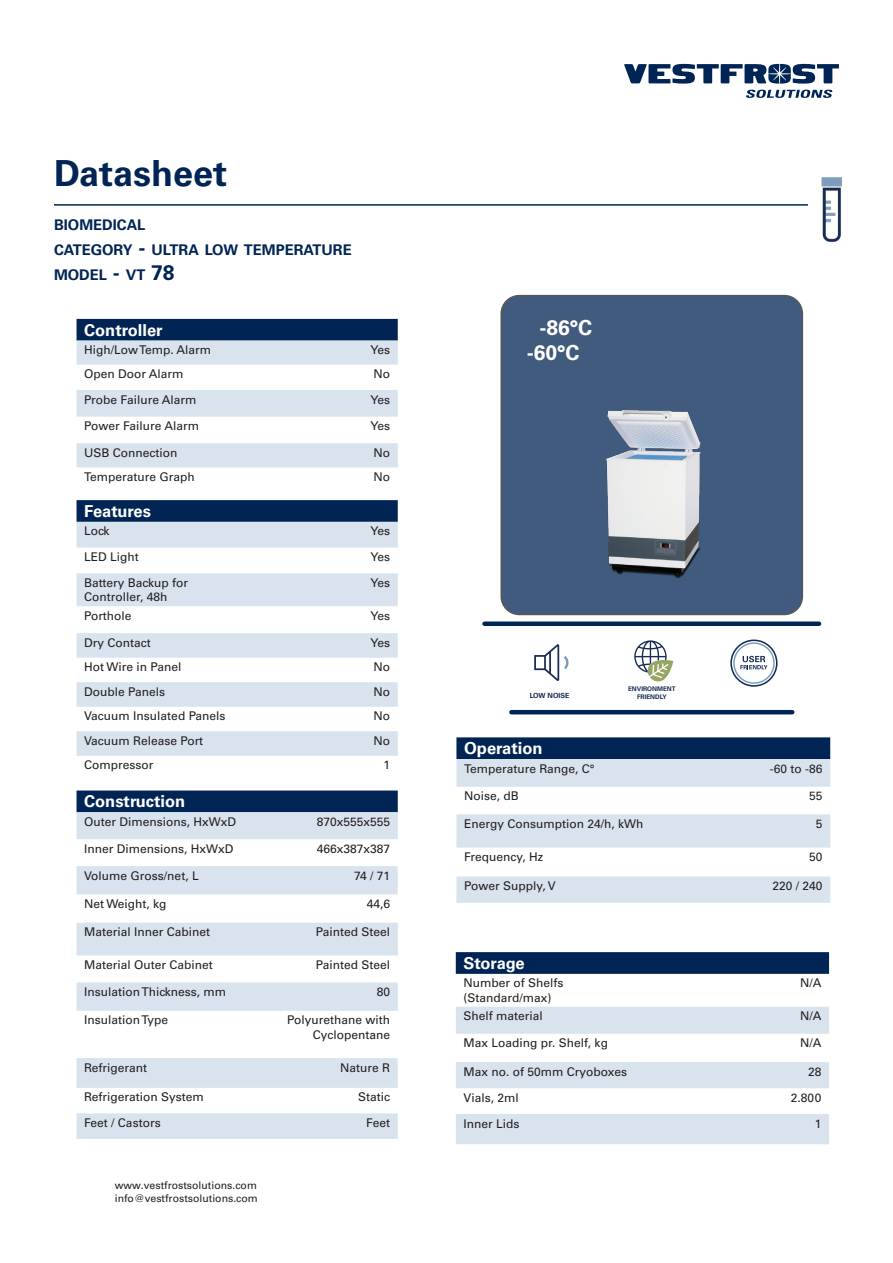
<style>
.page{position:relative;width:893px;height:1263px;background:#fff}
.page>*{position:absolute;margin:0;border:0;box-sizing:border-box;transform-origin:0 0}
.Bold{font:700 36px "Univers LT Std";color:#002554}
.Bold-2{font:700 21px "Univers LT Std";color:#fff}
.Bold-3{font:700 16.5px "Univers LT Std";color:#fff}
.Bold-4{font:700 14.7px "Univers LT Std";color:#002554}
.Roman{font:12px/14.4px "Univers LT Std";color:#231f20}
.Roman-2{font:10.5px "Univers LT Std";color:#231f20}
.t1{font:700 7.05px "Univers LT Std";color:#172c54}
.t2{font:700 6.3px/7.5px "Univers LT Std";color:#172c54;text-align:center}
.s1{font-size:21px}
</style>
<div class="page">
<img style="left:821px;top:177px;width:21px;height:65px">
<svg style="left:624px;top:64px;width:215px;height:20px"></svg>
<svg style="left:746px;top:90px;width:87px;height:8px"></svg>
<svg style="left:564px;top:656px;width:6px;height:13px"></svg>
<svg style="left:534px;top:644px;width:25px;height:37px"></svg>
<svg style="left:634px;top:640px;width:39px;height:42px"></svg>
<div style="left:733px;top:642px;width:42px;height:42px;border:1px solid #7c9bbb;border-radius:50%"></div>
<svg style="left:740px;top:656px;width:27px;height:13px"></svg>
<div style="left:730px;top:639px;width:47px;height:48px;border:2px solid #152d54;border-radius:50%"></div>
<div style="left:485px;top:621px;width:334px;height:5px;background:#002554"></div>
<hr style="left:511px;top:710px;width:281px;height:4px;background:#002554">
<hr style="left:54px;top:204px;width:754px;height:2px;background:#002554">
<div style="left:501px;top:296px;width:301px;height:318px;background:#405b7e;border-radius:18px"></div>
<div style="left:500px;top:295px;width:303px;height:320px;border:2px solid #231f20;border-radius:18px"></div>
<img style="left:607px;top:410px;width:93px;height:169px">
<svg style="left:77px;top:319px;width:321px;height:148px"></svg>
<svg style="left:77px;top:500px;width:321px;height:22px;background:#042856"></svg>
<svg style="left:77px;top:522px;width:321px;height:234px;fill:#d9e3ed"></svg>
<div style="left:77px;top:790px;width:321px;height:22px;background:#002554"></div>
<svg style="left:77px;top:812px;width:321px;height:327px;fill:#d9e3ed"></svg>
<div style="left:456px;top:737px;width:374px;height:22px;background:#002554"></div>
<svg style="left:456px;top:759px;width:374px;height:144px;fill:#d9e3ed"></svg>
<svg style="left:456px;top:952px;width:373px;height:22px;background:#032756"></svg>
<svg style="left:456px;top:1007px;width:373px;height:137px;fill:#d9e3ed"></svg>
<p class="Bold" style="left:54px;top:152px;width:175px">Datasheet</p>
<p class="Bold-4" style="left:54px;top:216px;width:93px">BIOMEDICAL</p>
<p class="Bold-4" style="left:54px;top:241px;width:299px">CATEGORY <span class="s1">-</span> ULTRA LOW TEMPERATURE</p>
<p class="Bold-4" style="left:54px;top:267px;width:122px">MODEL <span class="s1">-</span> VT <span class="s1">78</span></p>
<p class="Bold-3" style="left:84px;top:320px;width:80px">Controller</p>
<p class="Roman" style="left:84px;top:343px;width:129px">High/Low Temp. Alarm</p>
<p class="Roman" style="left:371px;top:343px;width:21px">Yes</p>
<p class="Roman" style="left:84px;top:367px;width:101px">Open Door Alarm</p>
<p class="Roman" style="left:373px;top:367px;width:18px">No</p>
<p class="Roman" style="left:84px;top:392px;width:114px">Probe Failure Alarm</p>
<p class="Roman" style="left:371px;top:392px;width:21px">Yes</p>
<p class="Roman" style="left:84px;top:419px;width:116px">Power Failure Alarm</p>
<p class="Roman" style="left:371px;top:419px;width:21px">Yes</p>
<p class="Roman" style="left:84px;top:445px;width:95px">USB Connection</p>
<p class="Roman" style="left:373px;top:445px;width:18px">No</p>
<p class="Roman" style="left:84px;top:470px;width:112px">Temperature Graph</p>
<p class="Roman" style="left:373px;top:470px;width:18px">No</p>
<p class="Bold-3" style="left:84px;top:501px;width:68px">Features</p>
<p class="Roman" style="left:84px;top:524px;width:27px">Lock</p>
<p class="Roman" style="left:371px;top:524px;width:21px">Yes</p>
<p class="Roman" style="left:84px;top:550px;width:56px">LED Light</p>
<p class="Roman" style="left:371px;top:550px;width:21px">Yes</p>
<p class="Roman" style="left:84px;top:575px;width:105px">Battery Backup for<br>Controller, 48h</p>
<p class="Roman" style="left:371px;top:575px;width:21px">Yes</p>
<p class="Roman" style="left:84px;top:608px;width:49px">Porthole</p>
<p class="Roman" style="left:371px;top:608px;width:21px">Yes</p>
<p class="Roman" style="left:84px;top:635px;width:68px">Dry Contact</p>
<p class="Roman" style="left:371px;top:635px;width:21px">Yes</p>
<p class="Roman" style="left:84px;top:660px;width:99px">Hot Wire in Panel</p>
<p class="Roman" style="left:373px;top:660px;width:18px">No</p>
<p class="Roman" style="left:84px;top:684px;width:82px">Double Panels</p>
<p class="Roman" style="left:373px;top:684px;width:18px">No</p>
<p class="Roman" style="left:84px;top:709px;width:143px">Vacuum Insulated Panels</p>
<p class="Roman" style="left:373px;top:709px;width:18px">No</p>
<p class="Roman" style="left:84px;top:733px;width:120px">Vacuum Release Port</p>
<p class="Roman" style="left:373px;top:733px;width:18px">No</p>
<p class="Roman" style="left:84px;top:758px;width:71px">Compressor</p>
<p class="Roman" style="left:383px;top:758px;width:8px">1</p>
<p class="Bold-3" style="left:84px;top:792px;width:103px">Construction</p>
<p class="Roman" style="left:84px;top:814px;width:154px">Outer Dimensions, HxWxD</p>
<p class="Roman" style="left:317px;top:814px;width:75px">870x555x555</p>
<p class="Roman" style="left:84px;top:841px;width:151px">Inner Dimensions, HxWxD</p>
<p class="Roman" style="left:317px;top:841px;width:75px">466x387x387</p>
<p class="Roman" style="left:84px;top:868px;width:116px">Volume Gross/net, L</p>
<p class="Roman" style="left:354px;top:868px;width:38px">74 / 71</p>
<p class="Roman" style="left:84px;top:897px;width:84px">Net Weight, kg</p>
<p class="Roman" style="left:367px;top:897px;width:25px">44,6</p>
<p class="Roman" style="left:84px;top:925px;width:128px">Material Inner Cabinet</p>
<p class="Roman" style="left:316px;top:925px;width:76px">Painted Steel</p>
<p class="Roman" style="left:84px;top:958px;width:130px">Material Outer Cabinet</p>
<p class="Roman" style="left:316px;top:958px;width:76px">Painted Steel</p>
<p class="Roman" style="left:84px;top:985px;width:143px">Insulation Thickness, mm</p>
<p class="Roman" style="left:377px;top:985px;width:15px">80</p>
<p class="Roman" style="left:84px;top:1013px;width:86px">Insulation Type</p>
<p class="Roman" style="left:287px;top:1013px;width:104px;text-align:right">Polyurethane with<br>Cyclopentane</p>
<p class="Roman" style="left:84px;top:1060px;width:65px">Refrigerant</p>
<p class="Roman" style="left:340px;top:1060px;width:52px">Nature R</p>
<p class="Roman" style="left:84px;top:1090px;width:121px">Refrigeration System</p>
<p class="Roman" style="left:358px;top:1090px;width:34px">Static</p>
<p class="Roman" style="left:84px;top:1115px;width:78px">Feet / Castors</p>
<p class="Roman" style="left:366px;top:1115px;width:25px">Feet</p>
<p class="Roman-2" style="left:115px;top:1179px;width:144px">www.vestfrostsolutions.com</p>
<p class="Roman-2" style="left:115px;top:1192px;width:145px">info@vestfrostsolutions.com</p>
<p class="Bold-2" style="left:539px;top:315px;width:54px">-86°C</p>
<p class="Bold-2" style="left:527px;top:340px;width:54px">-60°C</p>
<p class="t1" style="left:530px;top:691px;width:41px">LOW NOISE</p>
<p class="t2" style="left:628px;top:685px;width:49px">ENVIRONMENT<br>FRIENDLY</p>
<p class="Bold-3" style="left:464px;top:739px;width:80px">Operation</p>
<p class="Roman" style="left:464px;top:761px;width:132px">Temperature Range, C°</p>
<p class="Roman" style="left:770px;top:761px;width:54px">-60 to -86</p>
<p class="Roman" style="left:464px;top:789px;width:56px">Noise, dB</p>
<p class="Roman" style="left:809px;top:789px;width:15px">55</p>
<p class="Roman" style="left:464px;top:816px;width:181px">Energy Consumption 24/h, kWh</p>
<p class="Roman" style="left:816px;top:816px;width:8px">5</p>
<p class="Roman" style="left:464px;top:850px;width:81px">Frequency, Hz</p>
<p class="Roman" style="left:809px;top:850px;width:15px">50</p>
<p class="Roman" style="left:464px;top:879px;width:93px">Power Supply, V</p>
<p class="Roman" style="left:772px;top:879px;width:52px">220 / 240</p>
<p class="Bold-3" style="left:463px;top:953px;width:63px">Storage</p>
<p class="Roman" style="left:463px;top:976px;width:102px">Number of Shelfs</p>
<p class="Roman" style="left:463px;top:990px;width:90px">(Standard/max)</p>
<p class="Roman" style="left:800px;top:976px;width:23px">N/A</p>
<p class="Roman" style="left:463px;top:1009px;width:81px">Shelf material</p>
<p class="Roman" style="left:800px;top:1009px;width:23px">N/A</p>
<p class="Roman" style="left:463px;top:1036px;width:146px">Max Loading pr. Shelf, kg</p>
<p class="Roman" style="left:800px;top:1036px;width:23px">N/A</p>
<p class="Roman" style="left:463px;top:1064px;width:165px">Max no. of 50mm Cryoboxes</p>
<p class="Roman" style="left:808px;top:1064px;width:15px">28</p>
<p class="Roman" style="left:463px;top:1090px;width:57px">Vials, 2ml</p>
<p class="Roman" style="left:791px;top:1090px;width:32px">2.800</p>
<p class="Roman" style="left:463px;top:1116px;width:58px">Inner Lids</p>
<p class="Roman" style="left:815px;top:1116px;width:8px">1</p>
</div>
